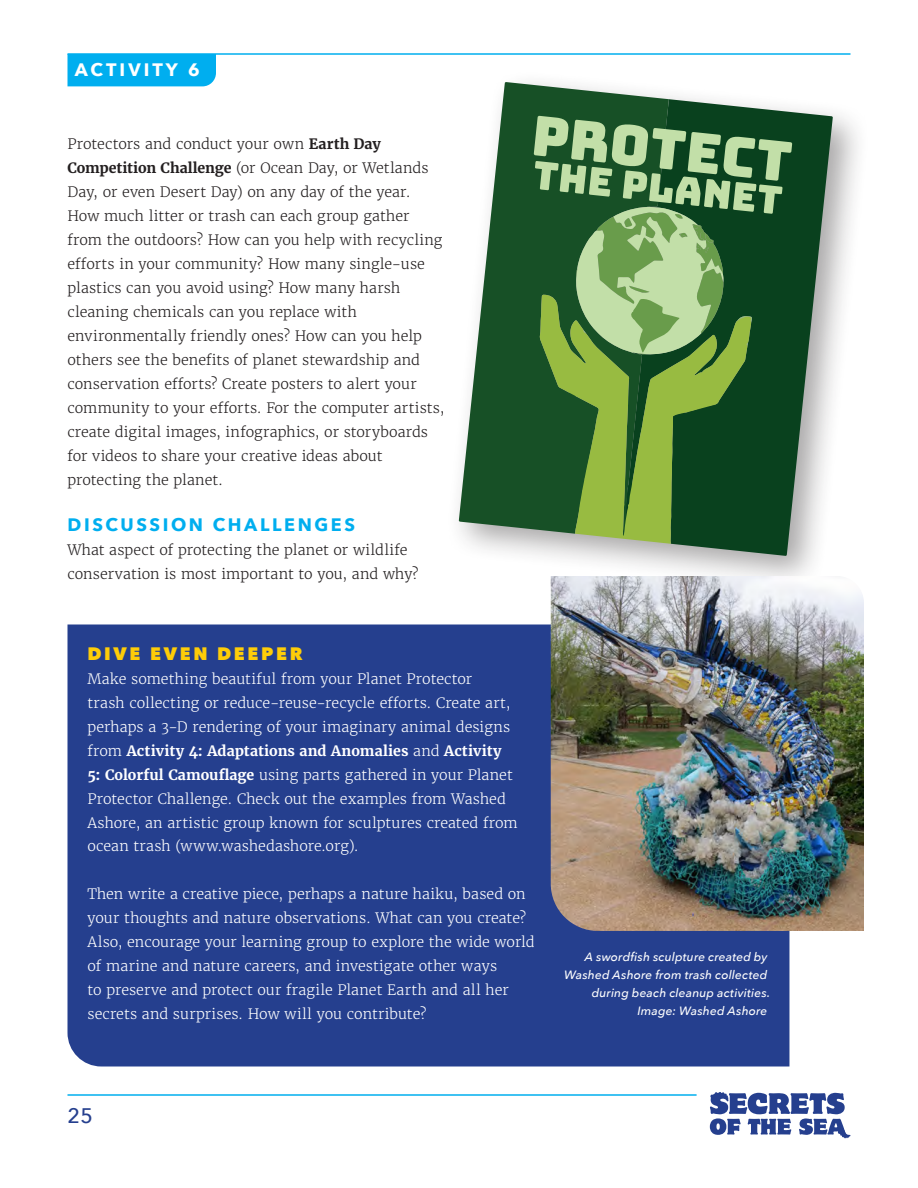
<style>
.page{position:relative;width:918px;height:1188px;background:#fff}
.page>*{position:absolute;margin:0;border:0;box-sizing:border-box;transform-origin:0 0}
.t1{font:500 21px "Avenir Next";color:#253f8e}
.t2{font:700 18px "Avenir Next";letter-spacing:.145em;color:#00aeef}
.t3{font:800 18px "Avenir Next";letter-spacing:.15em;color:#fecd08}
.t4{font:700 18px "Avenir Next";letter-spacing:.17em;color:#fff}
.t5{font:300 14.25px/24px "Merriweather";letter-spacing:.005em;color:#fff}
.t6{font:300 14.25px/24px "Merriweather";color:#231f20}
.t7{font:italic 500 12px/18px "Avenir Next";letter-spacing:.015em;color:#fff;text-align:right}
.s1{font-weight:700}
</style>
<div class="page">
<svg style="left:710px;top:1092px;width:141px;height:47px"></svg>
<hr style="left:68px;top:1094px;width:629px;height:2px;background:#00aeef">
<hr style="left:68px;top:53px;width:782px;height:2px;background:#00aeef">
<div style="left:68px;top:625px;width:721px;height:441px;background:#253f8e"></div>
<div style="left:68px;top:55px;width:148px;height:31px;background:#00aeef"></div>
<div style="left:446px;top:69px;width:424px;height:524px;background:#231f20;opacity:.4"></div>
<svg style="left:623px;top:99px;width:210px;height:457px;background:#61806c"></svg>
<svg style="left:459px;top:82px;width:210px;height:458px;fill:#175026"></svg>
<svg style="left:540px;top:355px;width:212px;height:189px;background:#4d7b32"></svg>
<svg style="left:534px;top:116px;width:258px;height:239px;background:#5c8955"></svg>
<img style="left:551px;top:576px;width:313px;height:355px">
<p class="t4" style="left:75px;top:54px;width:126px">ACTIVITY 6</p>
<p class="t6" style="left:68px;top:132px;width:379px">Protectors and conduct your own <span class="s1">Earth Day Competition Challenge</span> (or Ocean Day, or Wetlands Day, or even Desert Day) on any day of the year.<br>How much litter or trash can each group gather from the outdoors? How can you help with recycling efforts in your community? How many single-use plastics can you avoid using? How many harsh cleaning chemicals can you replace with environmentally friendly ones? How can you help others see the benefits of planet stewardship and conservation efforts? Create posters to alert your community to your efforts. For the computer artists, create digital images, infographics, or storyboards for videos to share your creative ideas about protecting the planet.</p>
<p class="t2" style="left:68px;top:509px;width:289px">DISCUSSION CHALLENGES</p>
<p class="t6" style="left:68px;top:538px;width:353px">What aspect of protecting the planet or wildlife conservation is most important to you, and why?</p>
<p class="t3" style="left:87px;top:642px;width:217px">DIVE EVEN DEEPER</p>
<p class="t5" style="left:87px;top:666px;width:432px">Make something beautiful from your Planet Protector<br>trash collecting or reduce-reuse-recycle efforts. Create art, perhaps a 3-D rendering of your imaginary animal designs from <span class="s1">Activity 4: Adaptations and Anomalies</span> and <span class="s1">Activity 5: Colorful Camouflage</span> using parts gathered in your Planet Protector Challenge. Check out the examples from Washed Ashore, an artistic group known for sculptures created from ocean trash (www.washedashore.org).</p>
<p class="t5" style="left:87px;top:882px;width:449px">Then write a creative piece, perhaps a nature haiku, based on your thoughts and nature observations. What can you create?<br>Also, encourage your learning group to explore the wide world of marine and nature careers, and investigate other ways<br>to preserve and protect our fragile Planet Earth and all her secrets and surprises. How will you contribute?</p>
<p class="t7" style="left:564px;top:947px;width:208px">A swordfish sculpture created by<br>Washed Ashore from trash collected during beach cleanup activities.<br>Image: Washed Ashore</p>
<h1 class="t1" style="left:68px;top:1098px;width:27px">25</h1>
</div>
